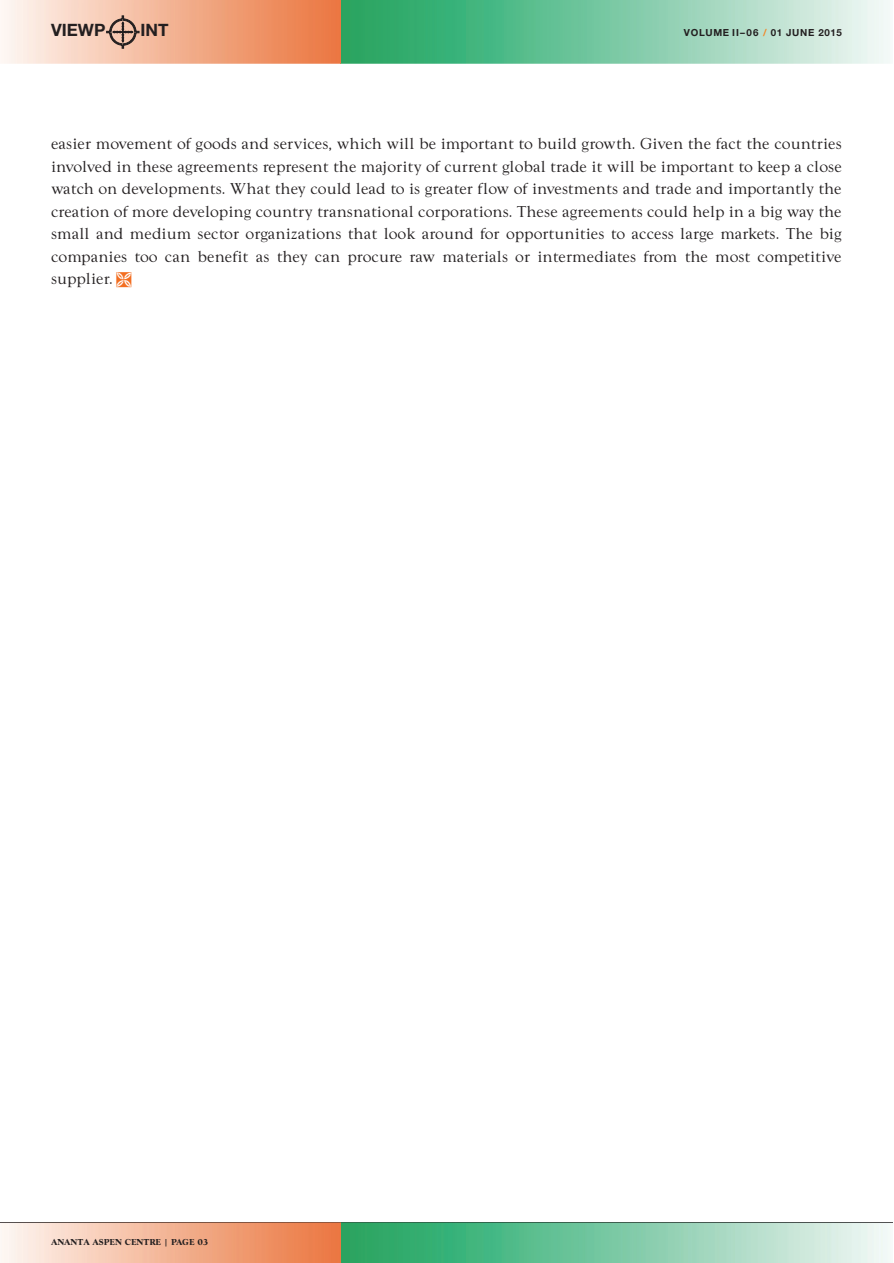
<style>
.page{position:relative;width:894px;height:1263px;background:#fff}
.page>*{position:absolute;margin:0;border:0;box-sizing:border-box;transform-origin:0 0}
.t1{font:700 17.1px "Helvetica Neue";color:#231f20}
.t2{font:16.5px/22.5px "Goudy Wtc T";color:#231f20;text-align:justify}
.t3{font:700 9.75px "Helvetica Neue";letter-spacing:.07em;color:#231f20}
.t4{font:700 9.75px "Helvetica Neue";color:#f58220}
.t5{font:700 9px "Goudy Wtc T";color:#231f20}
</style>
<div class="page">
<hr style="left:0;top:1222px;width:893px;height:1px;background:#231f20">
<img style="left:1px;top:1223px;width:889px;height:40px">
<img style="left:1px;top:0;width:889px;height:64px">
<svg style="left:106px;top:15px;width:33px;height:34px"></svg>
<p class="t1" style="left:51px;top:24px;width:56px">VIEWP</p>
<p class="t1" style="left:140px;top:24px;width:30px">INT</p>
<p class="t3" style="left:684px;top:29px;width:160px">VOLUME II–06 01 JUNE 2015</p>
<p class="t4" style="left:763px;top:29px;width:5px">/</p>
<p class="t2" style="left:51px;top:134px;width:792px">easier movement of goods and services, which will be important to build growth. Given the fact the countries involved in these agreements represent the majority of current global trade it will be important to keep a close watch on developments. What they could lead to is greater flow of investments and trade and importantly the creation of more developing country transnational corporations. These agreements could help in a big way the small and medium sector organizations that look around for opportunities to access large markets. The big companies too can benefit as they can procure raw materials or intermediates from the most competitive supplier.</p>
<p class="t5" style="left:51px;top:1239px;width:159px">ANANTA ASPEN CENTRE | PAGE 03</p>
</div>
